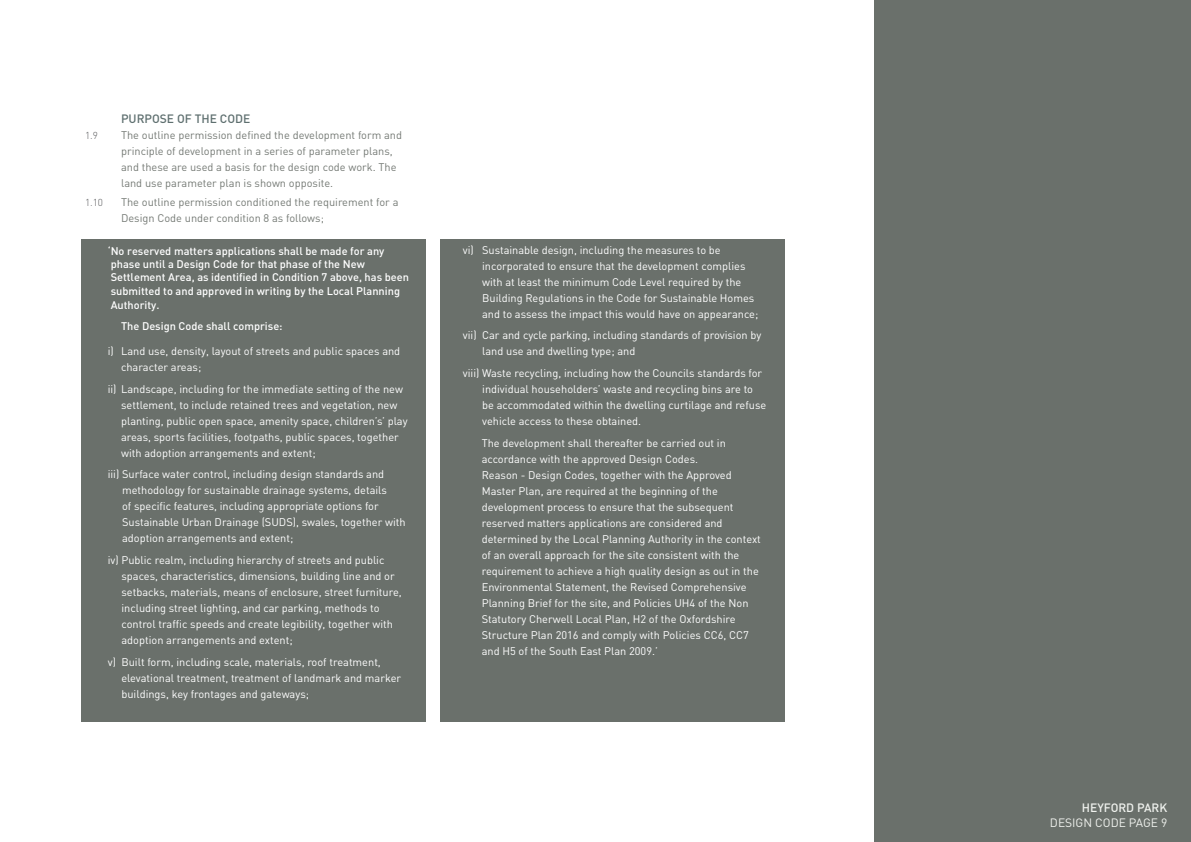
<style>
.page{position:relative;width:1191px;height:842px;background:#fff}
.page>*{position:absolute;margin:0;border:0;box-sizing:border-box;transform-origin:0 0}
.t1{font:500 12px "DIN";color:#5e6f6f}
.t2{font:12px "DIN";color:#f0f2ee}
.t3{font:500 12px "DIN";color:#f0f2ee}
.t4{font:11px/16px "DIN";color:#fff}
.t5{font:11px/16px "DIN";color:#757a75}
.t6{font:500 11px/13.4px "DIN";color:#fff}
.t7{font:300 10px "DIN";color:#58595b}
</style>
<div class="page">
<div style="left:874px;top:0;width:317px;height:842px;background:#6a706b"></div>
<div style="left:81px;top:239px;width:344px;height:482px;background:#6a706b"></div>
<div style="left:440px;top:239px;width:344px;height:482px;background:#6a706b"></div>
<p class="t1" style="left:121px;top:111px;width:16px">Purpose</p>
<p class="t1" style="left:177px;top:111px;width:26px">of the</p>
<p class="t1" style="left:220px;top:111px;width:16px">Code</p>
<p class="t7" style="left:85px;top:129px;width:14px">1.9</p>
<p class="t5" style="left:121px;top:127px;width:282px">The outline permission defined the development form and principle of development in a series of parameter plans, and these are used a basis for the design code work. The land use parameter plan is shown opposite.</p>
<p class="t7" style="left:85px;top:196px;width:20px">1.10</p>
<p class="t5" style="left:121px;top:194px;width:279px">The outline permission conditioned the requirement for a<br>Design Code under condition 8 as follows;</p>
<p class="t6" style="left:108px;top:244px;width:303px">‘No reserved matters applications shall be made for any phase until a Design Code for that phase of the New Settlement Area, as identified in Condition 7 above, has been submitted to and approved in writing by the Local Planning Authority.</p>
<p class="t6" style="left:121px;top:319px;width:163px">The Design Code shall comprise:</p>
<p class="t4" style="left:121px;top:343px;width:281px;text-indent:-13px">i) Land use, density, layout of streets and public spaces and character areas;</p>
<p class="t4" style="left:121px;top:381px;width:288px;text-indent:-13px">ii) Landscape, including for the immediate setting of the new settlement, to include retained trees and vegetation, new planting, public open space, amenity space, children’s’ play areas, sports facilities, footpaths, public spaces, together with adoption arrangements and extent;</p>
<p class="t4" style="left:122px;top:466px;width:285px;text-indent:-14px">iii) Surface water control, including design standards and methodology for sustainable drainage systems, details<br>of specific features, including appropriate options for Sustainable Urban Drainage (SUDS), swales, together with adoption arrangements and extent;</p>
<p class="t4" style="left:121px;top:552px;width:282px;text-indent:-14px">iv) Public realm, including hierarchy of streets and public spaces, characteristics, dimensions, building line and or setbacks, materials, means of enclosure, street furniture, including street lighting, and car parking, methods to control traffic speeds and create legibility, together with adoption arrangements and extent;</p>
<p class="t4" style="left:121px;top:654px;width:281px;text-indent:-14px">v) Built form, including scale, materials, roof treatment, elevational treatment, treatment of landmark and marker buildings, key frontages and gateways;</p>
<p class="t4" style="left:482px;top:242px;width:278px;text-indent:-19px">vi) Sustainable design, including the measures to be incorporated to ensure that the development complies with at least the minimum Code Level required by the Building Regulations in the Code for Sustainable Homes and to assess the impact this would have on appearance;</p>
<p class="t4" style="left:482px;top:328px;width:281px;text-indent:-19px">vii) Car and cycle parking, including standards of provision by land use and dwelling type; and</p>
<p class="t4" style="left:482px;top:365px;width:286px;text-indent:-19px">viii) Waste recycling, including how the Councils standards for individual householders’ waste and recycling bins are to be accommodated within the dwelling curtilage and refuse vehicle access to these obtained.</p>
<p class="t4" style="left:482px;top:435px;width:281px">The development shall thereafter be carried out in accordance with the approved Design Codes.<br>Reason - Design Codes, together with the Approved Master Plan, are required at the beginning of the development process to ensure that the subsequent reserved matters applications are considered and determined by the Local Planning Authority in the context of an overall approach for the site consistent with the requirement to achieve a high quality design as out in the Environmental Statement, the Revised Comprehensive Planning Brief for the site, and Policies UH4 of the Non Statutory Cherwell Local Plan, H2 of the Oxfordshire Structure Plan 2016 and comply with Policies CC6, CC7 and H5 of the South East Plan 2009.’</p>
<p class="t3" style="left:1081px;top:800px;width:87px">HEYFORD PARK</p>
<p class="t2" style="left:1050px;top:815px;width:119px">DESIGN CODE PAGE 9</p>
</div>
